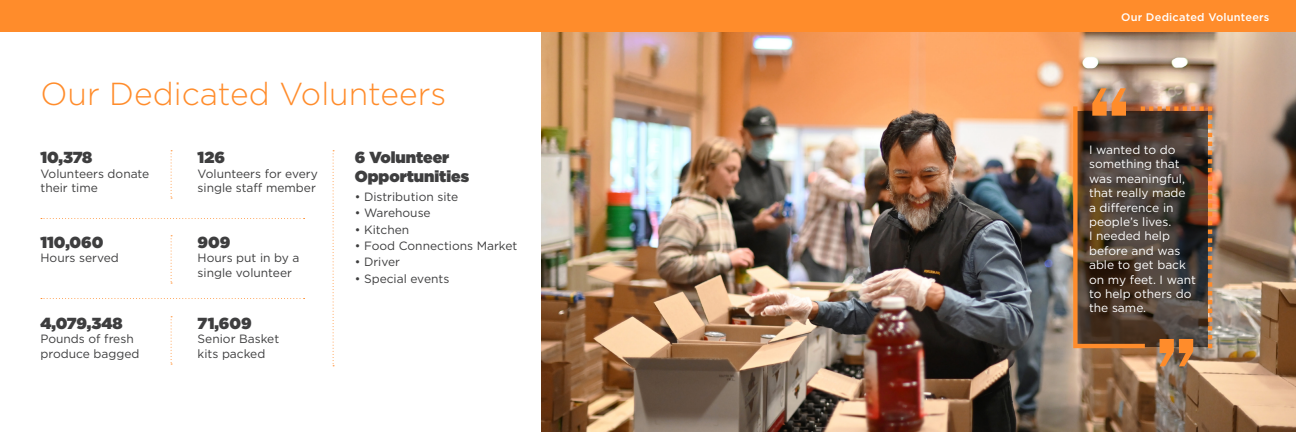
<style>
.page{position:relative;width:1296px;height:432px;background:#fff}
.page>*{position:absolute;margin:0;border:0;box-sizing:border-box;transform-origin:0 0}
.t1{font:300 31.8px "Gotham";color:#ff8c2b}
.t2{font:900 16px/19.2px "Gotham";color:#3e3e3f}
.t3{font:12px/14.4px "Gotham";color:#3e3e3f}
.t4{font:12px/14.4px "Gotham";color:#fff}
.t5{font:500 11px "Gotham";letter-spacing:.02em;color:#fff}
</style>
<div class="page">
<img style="left:541px;top:32px;width:755px;height:400px">
<div style="left:0;top:0;width:1296px;height:32px;background:#ff8c2b"></div>
<svg style="left:41px;top:218px;width:264px;height:1px"></svg>
<svg style="left:41px;top:298px;width:264px;height:1px"></svg>
<svg style="left:171px;top:150px;width:1px;height:49px"></svg>
<svg style="left:333px;top:150px;width:1px;height:216px"></svg>
<svg style="left:171px;top:235px;width:1px;height:49px"></svg>
<svg style="left:171px;top:316px;width:1px;height:49px"></svg>
<img style="left:1073px;top:88px;width:139px;height:278px">
<p class="t1" style="left:40px;top:74px;width:407px">Our Dedicated Volunteers</p>
<p class="t2" style="left:40px;top:148px;width:53px">10,378</p>
<p class="t3" style="left:40px;top:166px;width:110px">Volunteers donate their time</p>
<p class="t2" style="left:40px;top:232px;width:65px">110,060</p>
<p class="t3" style="left:40px;top:251px;width:80px">Hours served</p>
<p class="t2" style="left:40px;top:313px;width:84px">4,079,348</p>
<p class="t3" style="left:40px;top:332px;width:100px">Pounds of fresh produce bagged</p>
<p class="t2" style="left:198px;top:148px;width:29px">126</p>
<p class="t3" style="left:198px;top:166px;width:122px">Volunteers for every single staff member</p>
<p class="t2" style="left:198px;top:232px;width:34px">909</p>
<p class="t3" style="left:198px;top:251px;width:103px">Hours put in by a single volunteer</p>
<p class="t2" style="left:198px;top:313px;width:56px">71,609</p>
<p class="t3" style="left:198px;top:332px;width:83px">Senior Basket kits packed</p>
<p class="t2" style="left:355px;top:148px;width:116px">6 Volunteer<br>Opportunities</p>
<p class="t3" style="left:355px;top:189px;width:105px">• Distribution site</p>
<p class="t3" style="left:355px;top:205px;width:78px">• Warehouse</p>
<p class="t3" style="left:355px;top:222px;width:56px">• Kitchen</p>
<p class="t3" style="left:355px;top:238px;width:164px">• Food Connections Market</p>
<p class="t3" style="left:355px;top:255px;width:47px">• Driver</p>
<p class="t3" style="left:355px;top:271px;width:96px">• Special events</p>
<p class="t5" style="left:1121px;top:10px;width:150px">Our Dedicated Volunteers</p>
<p class="t4" style="left:1089px;top:142px;width:108px">I wanted to do something that was meaningful, that really made<br>a difference in people’s lives.<br>I needed help before and was able to get back on my feet. I want to help others do the same.</p>
</div>
